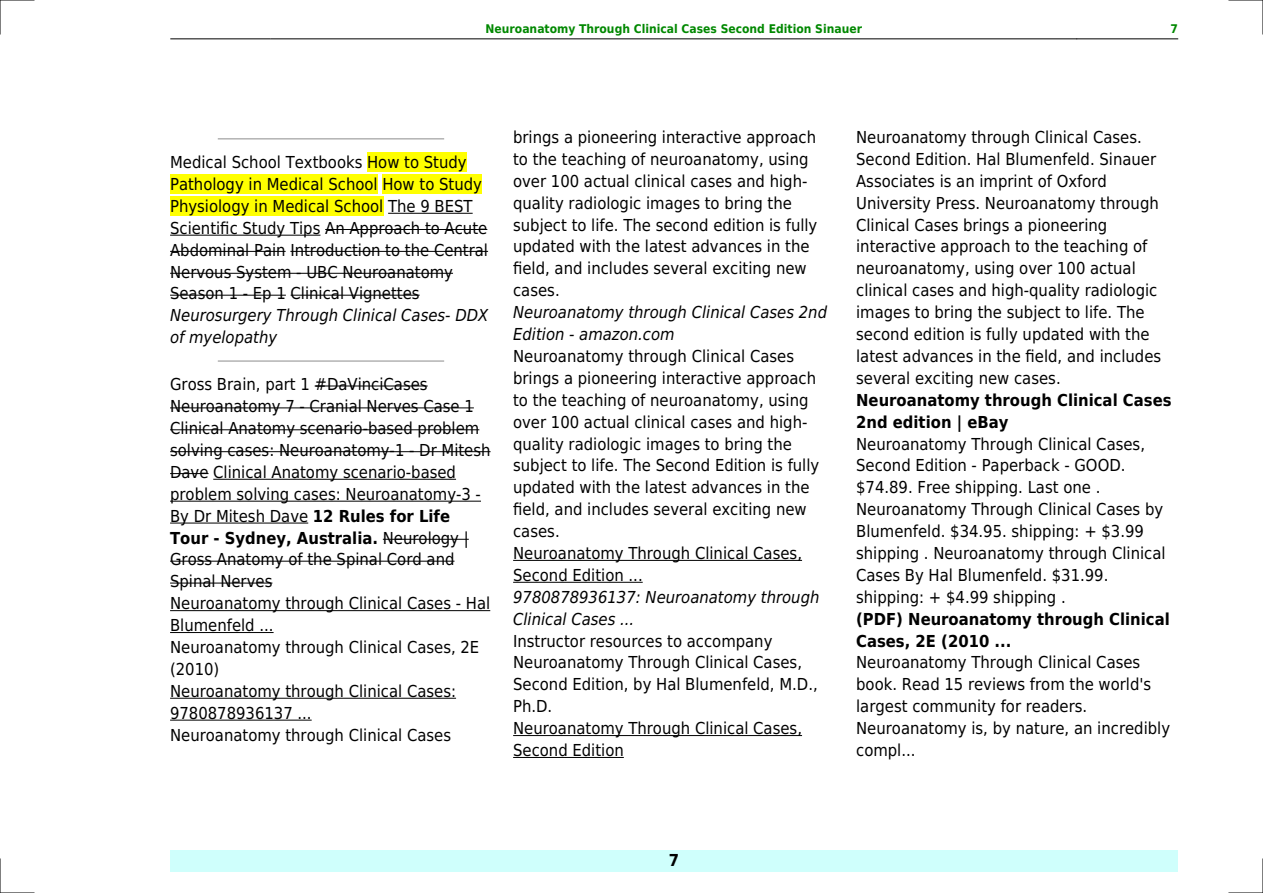
<style>
.page{position:relative;width:1263px;height:893px;background:#fff}
.page>*{position:absolute;margin:0;border:0;box-sizing:border-box;transform-origin:0 0}
.t1{font:16.5px/21.9px "DejaVu Sans Condensed";color:#000}
.t2{font:italic 16.5px/21.9px "DejaVu Sans Condensed";color:#000}
.t3{font:700 16.5px/21.9px "DejaVu Sans Condensed";color:#000}
.t4{font:700 12px "DejaVu Sans Condensed";color:#080}
.s1{font-weight:700}
</style>
<div class="page">
<hr style="left:170px;top:39px;width:101px;height:1px;background:#000">
<hr style="left:271px;top:39px;width:805px;height:1px;background:#000">
<hr style="left:1077px;top:39px;width:101px;height:1px;background:#000">
<div style="left:170px;top:850px;width:1008px;height:22px;background:#cffffc"></div>
<hr style="left:218px;top:138px;width:226px;height:1px;background:#999">
<div style="left:367px;top:153px;width:100px;height:19px;background:#ff0"></div>
<div style="left:170px;top:175px;width:208px;height:19px;background:#ff0"></div>
<div style="left:382px;top:175px;width:100px;height:19px;background:#ff0"></div>
<div style="left:170px;top:197px;width:213px;height:19px;background:#ff0"></div>
<hr style="left:388px;top:213px;width:85px;height:1px;background:#000">
<hr style="left:170px;top:235px;width:150px;height:1px;background:#000">
<hr style="left:325px;top:229px;width:162px;height:1px;background:#000">
<hr style="left:170px;top:251px;width:116px;height:1px;background:#000">
<hr style="left:290px;top:251px;width:198px;height:1px;background:#000">
<hr style="left:170px;top:273px;width:283px;height:1px;background:#000">
<hr style="left:170px;top:295px;width:116px;height:1px;background:#000">
<hr style="left:291px;top:295px;width:129px;height:1px;background:#000">
<hr style="left:218px;top:360px;width:226px;height:2px;background:#999">
<hr style="left:315px;top:386px;width:113px;height:1px;background:#000">
<hr style="left:170px;top:407px;width:304px;height:1px;background:#000">
<hr style="left:170px;top:429px;width:309px;height:1px;background:#000">
<hr style="left:170px;top:451px;width:321px;height:1px;background:#000">
<hr style="left:170px;top:473px;width:39px;height:1px;background:#000">
<hr style="left:213px;top:479px;width:243px;height:1px;background:#000">
<hr style="left:170px;top:501px;width:311px;height:1px;background:#000">
<hr style="left:170px;top:523px;width:138px;height:1px;background:#000">
<hr style="left:383px;top:539px;width:86px;height:1px;background:#000">
<hr style="left:170px;top:561px;width:284px;height:1px;background:#000">
<hr style="left:170px;top:583px;width:102px;height:1px;background:#000">
<hr style="left:170px;top:610px;width:320px;height:1px;background:#000">
<hr style="left:170px;top:632px;width:104px;height:1px;background:#000">
<hr style="left:170px;top:698px;width:286px;height:1px;background:#000">
<hr style="left:170px;top:720px;width:142px;height:1px;background:#000">
<hr style="left:513px;top:560px;width:289px;height:1px;background:#000">
<hr style="left:513px;top:582px;width:130px;height:1px;background:#000">
<hr style="left:513px;top:735px;width:289px;height:1px;background:#000">
<hr style="left:513px;top:757px;width:111px;height:1px;background:#000">
<hr style="left:0;top:0;width:34px;height:1px;background:#000">
<hr style="left:1229px;top:0;width:34px;height:1px;background:#000">
<hr style="left:0;top:892px;width:34px;height:1px;background:#000">
<hr style="left:1229px;top:892px;width:34px;height:1px;background:#000">
<hr style="left:0;top:0;width:1px;height:34px;background:#000">
<hr style="left:0;top:859px;width:1px;height:34px;background:#000">
<hr style="left:1262px;top:0;width:1px;height:34px;background:#000">
<hr style="left:1262px;top:859px;width:1px;height:34px;background:#000">
<p class="t4" style="left:486px;top:21px;width:378px">Neuroanatomy Through Clinical Cases Second Edition Sinauer</p>
<p class="t4" style="left:1170px;top:21px;width:9px">7</p>
<p class="t1" style="left:170px;top:151px;width:319px">Medical School Textbooks How to Study Pathology in Medical School How to Study Physiology in Medical School The 9 BEST Scientific Study Tips An Approach to Acute Abdominal Pain Introduction to the Central Nervous System - UBC Neuroanatomy Season 1 - Ep 1 Clinical Vignettes</p>
<p class="t2" style="left:170px;top:305px;width:320px">Neurosurgery Through Clinical Cases- DDX of myelopathy</p>
<p class="t1" style="left:170px;top:374px;width:322px">Gross Brain, part 1 #DaVinciCases<br>Neuroanatomy 7 - Cranial Nerves Case 1<br>Clinical Anatomy scenario-based problem solving cases: Neuroanatomy-1 - Dr Mitesh<br>Dave Clinical Anatomy scenario-based problem solving cases: Neuroanatomy-3 -<br>By Dr Mitesh Dave <span class="s1">12 Rules for Life<br>Tour - Sydney, Australia.</span> Neurology |<br>Gross Anatomy of the Spinal Cord and<br>Spinal Nerves<br>Neuroanatomy through Clinical Cases - Hal<br>Blumenfeld ...<br>Neuroanatomy through Clinical Cases, 2E (2010)<br>Neuroanatomy through Clinical Cases:<br>9780878936137 ...<br>Neuroanatomy through Clinical Cases</p>
<p class="t1" style="left:513px;top:126px;width:306px">brings a pioneering interactive approach to the teaching of neuroanatomy, using over 100 actual clinical cases and high&shy;quality radiologic images to bring the subject to life. The second edition is fully updated with the latest advances in the field, and includes several exciting new cases.</p>
<p class="t2" style="left:513px;top:301px;width:315px">Neuroanatomy through Clinical Cases 2nd<br>Edition - amazon.com</p>
<p class="t1" style="left:513px;top:345px;width:308px">Neuroanatomy through Clinical Cases brings a pioneering interactive approach to the teaching of neuroanatomy, using over 100 actual clinical cases and high&shy;quality radiologic images to bring the subject to life. The Second Edition is fully updated with the latest advances in the field, and includes several exciting new cases.<br>Neuroanatomy Through Clinical Cases, Second Edition ...</p>
<p class="t2" style="left:513px;top:586px;width:308px">9780878936137: Neuroanatomy through<br>Clinical Cases ...</p>
<p class="t1" style="left:513px;top:630px;width:306px">Instructor resources to accompany<br>Neuroanatomy Through Clinical Cases,<br>Second Edition, by Hal Blumenfeld, M.D.,<br>Ph.D.<br>Neuroanatomy Through Clinical Cases,<br>Second Edition</p>
<p class="t1" style="left:856px;top:126px;width:307px">Neuroanatomy through Clinical Cases.<br>Second Edition. Hal Blumenfeld. Sinauer Associates is an imprint of Oxford University Press. Neuroanatomy through Clinical Cases brings a pioneering interactive approach to the teaching of neuroanatomy, using over 100 actual clinical cases and high-quality radiologic images to bring the subject to life. The second edition is fully updated with the latest advances in the field, and includes several exciting new cases.</p>
<p class="t3" style="left:856px;top:389px;width:317px">Neuroanatomy through Clinical Cases<br>2nd edition | eBay</p>
<p class="t1" style="left:856px;top:433px;width:311px">Neuroanatomy Through Clinical Cases, Second Edition - Paperback - GOOD. $74.89. Free shipping. Last one .<br>Neuroanatomy Through Clinical Cases by Blumenfeld. $34.95. shipping: + $3.99 shipping . Neuroanatomy through Clinical Cases By Hal Blumenfeld. $31.99. shipping: + $4.99 shipping .</p>
<p class="t3" style="left:856px;top:608px;width:315px">(PDF) Neuroanatomy through Clinical<br>Cases, 2E (2010 ...</p>
<p class="t1" style="left:856px;top:652px;width:315px">Neuroanatomy Through Clinical Cases book. Read 15 reviews from the world's largest community for readers.<br>Neuroanatomy is, by nature, an incredibly compl...</p>
<p class="t3" style="left:669px;top:850px;width:12px">7</p>
</div>
